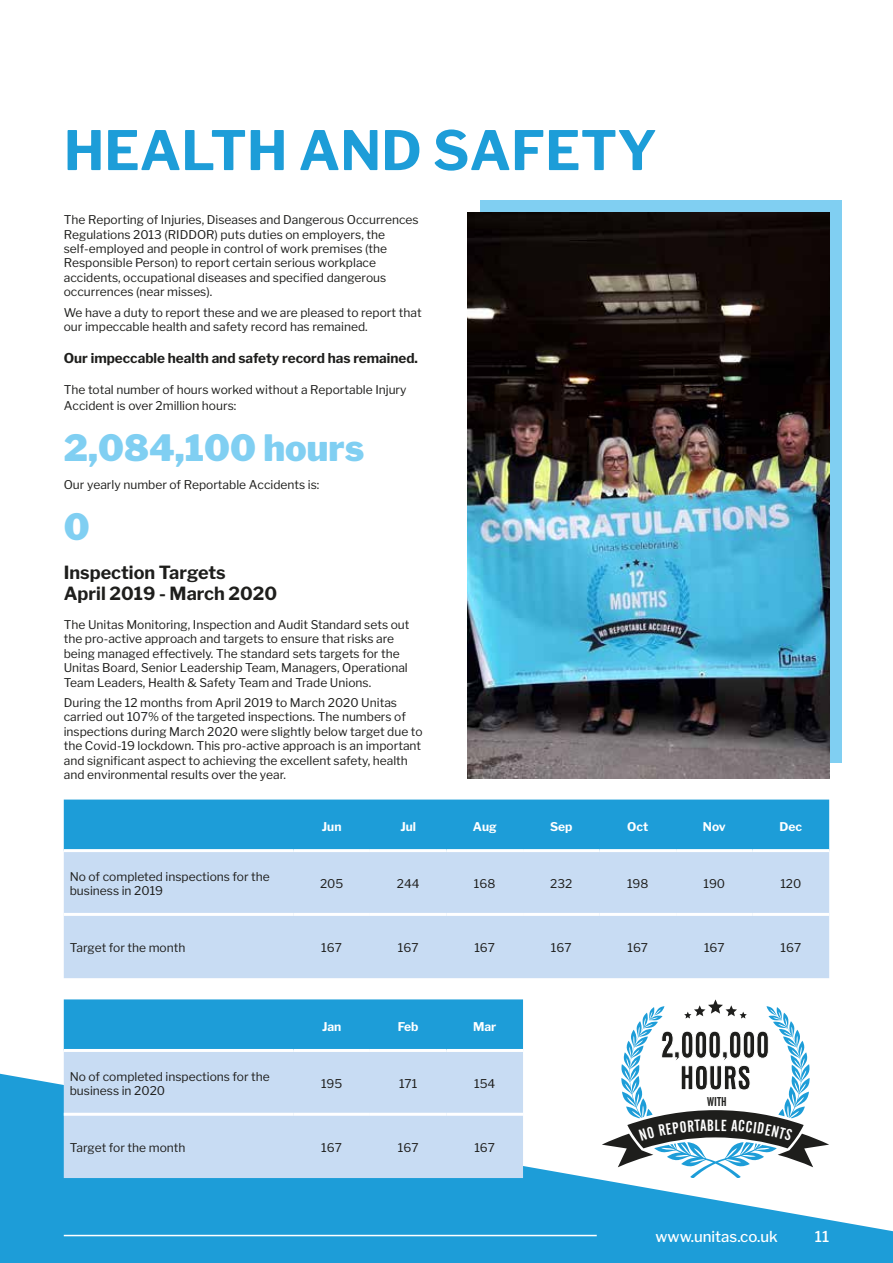
<style>
.page{position:relative;width:893px;height:1263px;background:#fff}
.page>*{position:absolute;margin:0;border:0;box-sizing:border-box;transform-origin:0 0}
.t1{font:700 54px "Libre Franklin";color:#1d9dd8}
.t2{font:900 36px "Libre Franklin";color:#80cff2}
.t3{font:700 18px/21.6px "Libre Franklin";color:#1e1e1c}
.t4{font:16.05px "Alternate Gothic No 2 BT";color:#fff}
.t5{font:500 15px "Libre Franklin";color:#fff}
.t6{font:700 13.5px "Libre Franklin";color:#1e1e1c}
.t7{font:12.75px "Alternate Gothic No 2 BT";color:#1e1e1c}
.t8{font:12px/14.4px "Libre Franklin";color:#1e1e1c}
.t9{font:700 12px "Libre Franklin";color:#fff}
</style>
<div class="page">
<div style="left:480px;top:200px;width:362px;height:562px;background:#80cff2"></div>
<svg style="left:0;top:1074px;width:893px;height:189px;fill:#1d9dd8"></svg>
<hr style="left:64px;top:1235px;width:533px;height:1px;background:#fff">
<img style="left:468px;top:213px;width:361px;height:566px">
<div style="left:64px;top:799px;width:765px;height:50px;background:#1d9dd8"></div>
<div style="left:64px;top:852px;width:765px;height:126px;background:#c8dcf3"></div>
<hr style="left:64px;top:913px;width:229px;height:3px;background:#fff">
<hr style="left:293px;top:913px;width:77px;height:3px;background:#fff">
<hr style="left:370px;top:913px;width:76px;height:3px;background:#fff">
<hr style="left:446px;top:913px;width:77px;height:3px;background:#fff">
<hr style="left:523px;top:913px;width:77px;height:3px;background:#fff">
<hr style="left:600px;top:913px;width:76px;height:3px;background:#fff">
<hr style="left:676px;top:913px;width:77px;height:3px;background:#fff">
<hr style="left:753px;top:913px;width:76px;height:3px;background:#fff">
<div style="left:64px;top:999px;width:459px;height:50px;background:#1d9dd8"></div>
<div style="left:64px;top:1052px;width:459px;height:126px;background:#c8dcf3"></div>
<hr style="left:64px;top:1113px;width:229px;height:3px;background:#fff">
<hr style="left:293px;top:1113px;width:77px;height:3px;background:#fff">
<hr style="left:370px;top:1113px;width:76px;height:3px;background:#fff">
<hr style="left:446px;top:1113px;width:77px;height:3px;background:#fff">
<svg style="left:602px;top:999px;width:227px;height:180px"></svg>
<h1 class="t1" style="left:64px;top:118px;width:595px">HEALTH AND SAFETY</h1>
<p class="t8" style="left:64px;top:213px;width:356px">The Reporting of Injuries, Diseases and Dangerous Occurrences Regulations 2013 (RIDDOR) puts duties on employers, the self-employed and people in control of work premises (the Responsible Person) to report certain serious workplace accidents, occupational diseases and specified dangerous occurrences (near misses).</p>
<p class="t8" style="left:64px;top:305px;width:359px">We have a duty to report these and we are pleased to report that our impeccable health and safety record has remained.</p>
<p class="t6" style="left:64px;top:350px;width:356px">Our impeccable health and safety record has remained.</p>
<p class="t8" style="left:64px;top:382px;width:344px;line-height:16.2px">The total number of hours worked without a Reportable Injury<br>Accident is over 2million hours:</p>
<h2 class="t2" style="left:64px;top:426px;width:302px">2,084,100 hours</h2>
<p class="t8" style="left:64px;top:478px;width:257px">Our yearly number of Reportable Accidents is:</p>
<h2 class="t2" style="left:64px;top:505px;width:27px">0</h2>
<h3 class="t3" style="left:64px;top:561px;width:215px">Inspection Targets<br>April 2019 - March 2020</h3>
<p class="t8" style="left:64px;top:617px;width:347px">The Unitas Monitoring, Inspection and Audit Standard sets out the pro-active approach and targets to ensure that risks are being managed effectively. The standard sets targets for the Unitas Board, Senior Leadership Team, Managers, Operational Team Leaders, Health &amp; Safety Team and Trade Unions.</p>
<p class="t8" style="left:64px;top:695px;width:360px">During the 12 months from April 2019 to March 2020 Unitas carried out 107% of the targeted inspections. The numbers of inspections during March 2020 were slightly below target due to the Covid-19 lockdown. This pro-active approach is an important and significant aspect to achieving the excellent safety, health and environmental results over the year.</p>
<p class="t9" style="left:322px;top:819px;width:21px">Jun</p>
<p class="t9" style="left:400px;top:819px;width:17px">Jul</p>
<p class="t9" style="left:473px;top:819px;width:25px">Aug</p>
<p class="t9" style="left:550px;top:819px;width:24px">Sep</p>
<p class="t9" style="left:627px;top:819px;width:23px">Oct</p>
<p class="t9" style="left:703px;top:819px;width:24px">Nov</p>
<p class="t9" style="left:780px;top:819px;width:24px">Dec</p>
<p class="t8" style="left:70px;top:869px;width:202px">No of completed inspections for the business in 2019</p>
<p class="t8" style="left:320px;top:877px;width:25px">205</p>
<p class="t8" style="left:397px;top:877px;width:24px">244</p>
<p class="t8" style="left:474px;top:877px;width:23px">168</p>
<p class="t8" style="left:550px;top:877px;width:24px">232</p>
<p class="t8" style="left:627px;top:877px;width:23px">198</p>
<p class="t8" style="left:703px;top:877px;width:23px">190</p>
<p class="t8" style="left:780px;top:877px;width:23px">120</p>
<p class="t8" style="left:70px;top:940px;width:117px">Target for the month</p>
<p class="t8" style="left:321px;top:940px;width:22px">167</p>
<p class="t8" style="left:398px;top:940px;width:22px">167</p>
<p class="t8" style="left:474px;top:940px;width:22px">167</p>
<p class="t8" style="left:551px;top:940px;width:22px">167</p>
<p class="t8" style="left:627px;top:940px;width:22px">167</p>
<p class="t8" style="left:704px;top:940px;width:22px">167</p>
<p class="t8" style="left:780px;top:940px;width:22px">167</p>
<p class="t9" style="left:322px;top:1019px;width:21px">Jan</p>
<p class="t9" style="left:398px;top:1019px;width:22px">Feb</p>
<p class="t9" style="left:473px;top:1019px;width:25px">Mar</p>
<p class="t8" style="left:70px;top:1069px;width:202px">No of completed inspections for the business in 2020</p>
<p class="t8" style="left:321px;top:1076px;width:23px">195</p>
<p class="t8" style="left:399px;top:1076px;width:20px">171</p>
<p class="t8" style="left:474px;top:1076px;width:23px">154</p>
<p class="t8" style="left:70px;top:1140px;width:117px">Target for the month</p>
<p class="t8" style="left:321px;top:1140px;width:22px">167</p>
<p class="t8" style="left:398px;top:1140px;width:22px">167</p>
<p class="t8" style="left:474px;top:1140px;width:22px">167</p>
<p class="t7" style="left:707px;top:1094px;width:21px">WITH</p>
<h3 class="t4" style="left:715px;top:1116px;width:7px">L</h3>
<p class="t5" style="left:656px;top:1227px;width:124px">www.unitas.co.uk</p>
<p class="t5" style="left:815px;top:1227px;width:16px">11</p>
</div>
